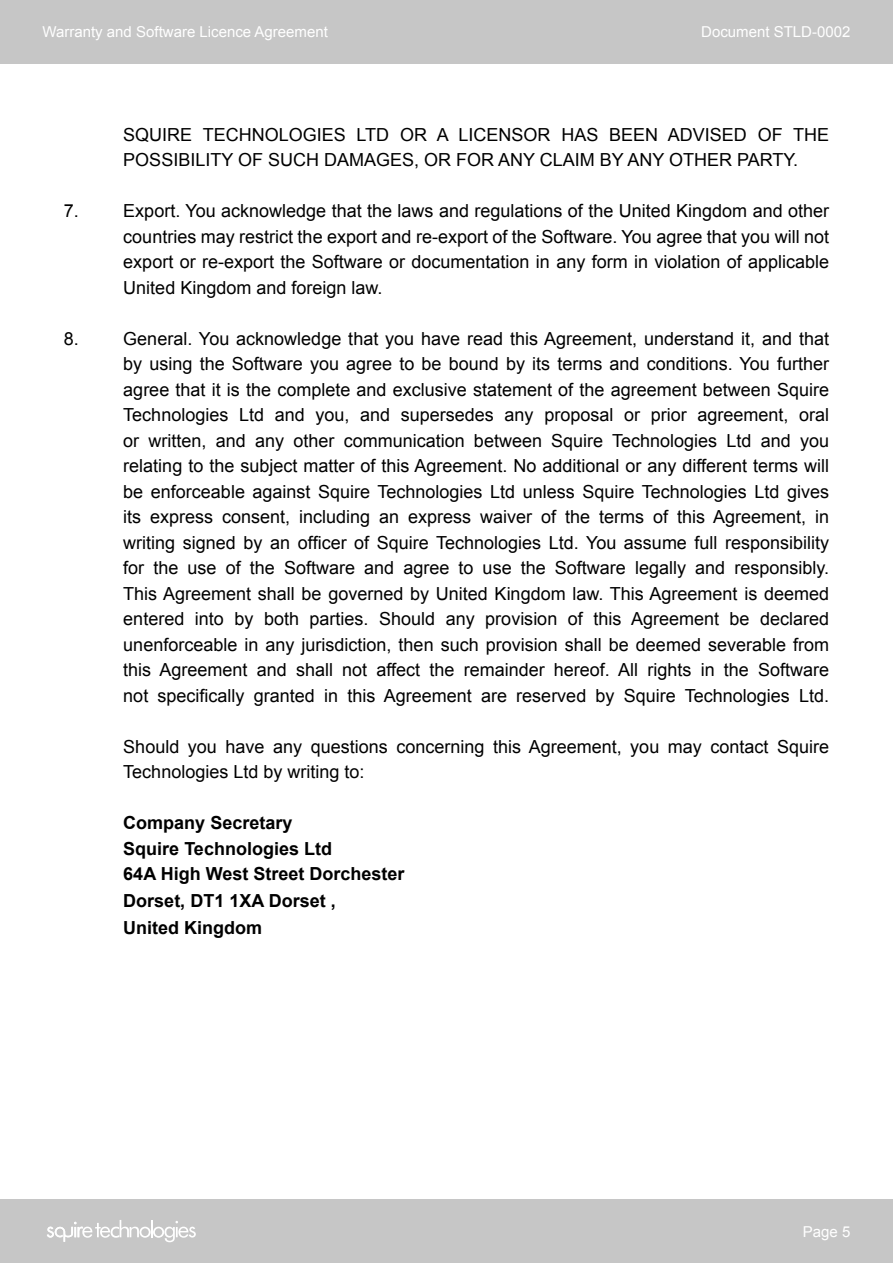
<style>
.page{position:relative;width:893px;height:1263px;background:#fff}
.page>*{position:absolute;margin:0;border:0;box-sizing:border-box;transform-origin:0 0}
.t1{font:18px/25.5px "Arial";color:#000}
.t2{font:700 18px/26.2px "Arial";color:#000}
.t3{font:15px "Arial";color:#fff}
</style>
<div class="page">
<div style="left:0;top:0;width:893px;height:64px;background:#c6c6c6"></div>
<div style="left:0;top:1199px;width:893px;height:64px;background:#c6c6c6"></div>
<svg style="left:47px;top:1220px;width:149px;height:22px"></svg>
<p class="t3" style="left:43px;top:22px;width:287px">Warranty and Software Licence Agreement</p>
<p class="t3" style="left:701px;top:22px;width:151px">Document STLD-0002</p>
<p class="t1" style="left:123px;top:122px;width:707px">SQUIRE TECHNOLOGIES LTD OR A LICENSOR HAS BEEN ADVISED OF THE<br>POSSIBILITY OF SUCH DAMAGES, OR FOR ANY CLAIM BY ANY OTHER PARTY.</p>
<p class="t1" style="left:64px;top:198px;width:17px">7.</p>
<p class="t1" style="left:123px;top:198px;width:707px;text-align:justify">Export. You acknowledge that the laws and regulations of the United Kingdom and other countries may restrict the export and re-export of the Software. You agree that you will not export or re-export the Software or documentation in any form in violation of applicable United Kingdom and foreign law.</p>
<p class="t1" style="left:64px;top:326px;width:17px">8.</p>
<p class="t1" style="left:123px;top:326px;width:707px;text-align:justify">General. You acknowledge that you have read this Agreement, understand it, and that by using the Software you agree to be bound by its terms and conditions. You further agree that it is the complete and exclusive statement of the agreement between Squire Technologies Ltd and you, and supersedes any proposal or prior agreement, oral or written, and any other communication between Squire Technologies Ltd and you relating to the subject matter of this Agreement. No additional or any different terms will be enforceable against Squire Technologies Ltd unless Squire Technologies Ltd gives its express consent, including an express waiver of the terms of this Agreement, in writing signed by an officer of Squire Technologies Ltd. You assume full responsibility for the use of the Software and agree to use the Software legally and responsibly.<br>This Agreement shall be governed by United Kingdom law. This Agreement is deemed entered into by both parties. Should any provision of this Agreement be declared unenforceable in any jurisdiction, then such provision shall be deemed severable from this Agreement and shall not affect the remainder hereof. All rights in the Software not specifically granted in this Agreement are reserved by Squire Technologies Ltd.</p>
<p class="t1" style="left:123px;top:734px;width:707px">Should you have any questions concerning this Agreement, you may contact Squire<br>Technologies Ltd by writing to:</p>
<p class="t2" style="left:123px;top:810px;width:283px">Company Secretary<br>Squire Technologies Ltd<br>64A High West Street Dorchester<br>Dorset, DT1 1XA Dorset ,<br>United Kingdom</p>
<p class="t3" style="left:803px;top:1221px;width:49px">Page 5</p>
</div>
